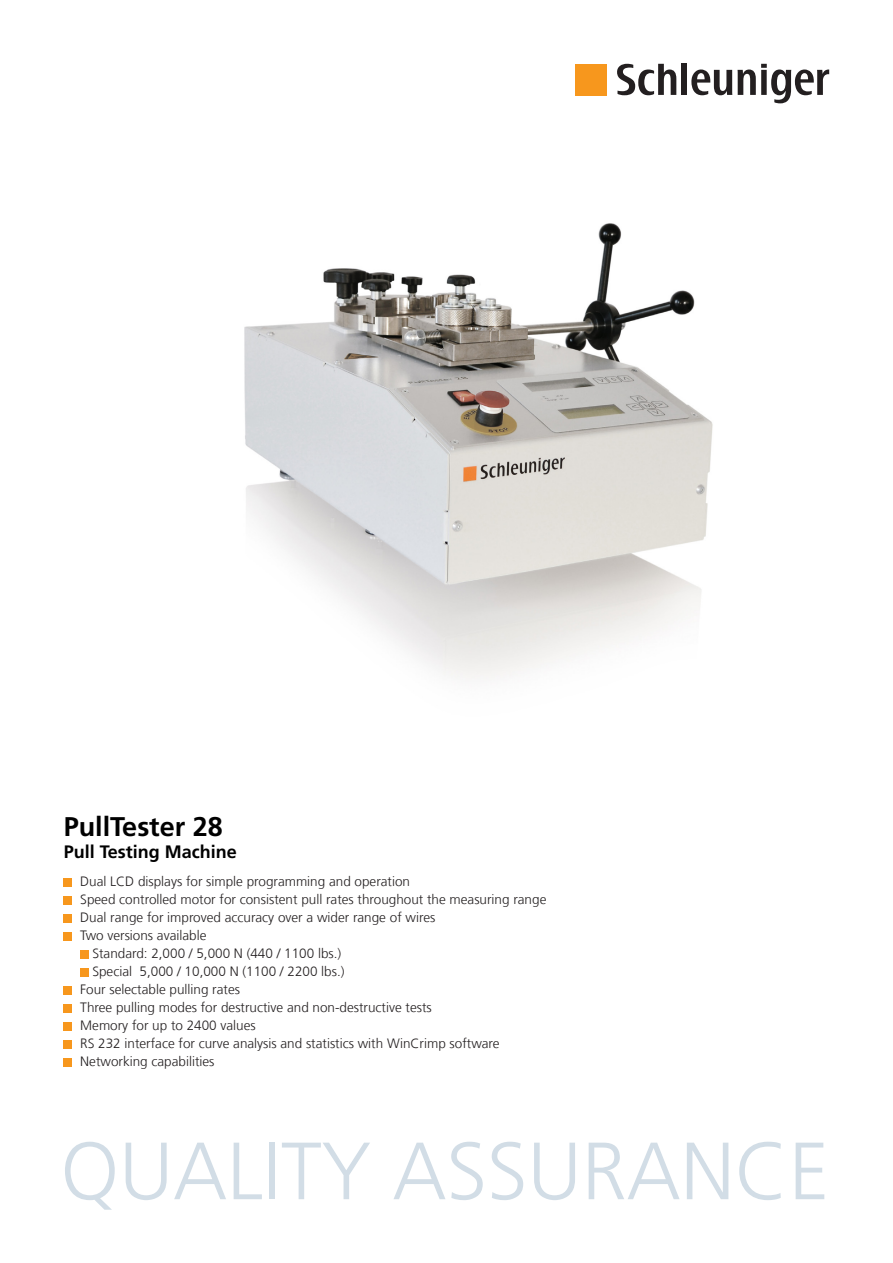
<style>
.page{position:relative;width:893px;height:1263px;background:#fff}
.page>*{position:absolute;margin:0;border:0;box-sizing:border-box;transform-origin:0 0}
.t1{font:300 81px "Frutiger LT Com";color:#d2dde6}
.t2{font:700 27px "Frutiger LT Com";color:#000}
.t3{font:700 18px "Frutiger LT Com";color:#000}
.copy{font:300 13.5px "Frutiger LT Com";color:#231f20}
</style>
<div class="page">
<div style="left:576px;top:64px;width:31px;height:31px;background:#f7971d"></div>
<div style="left:681px;top:64px;width:6px;height:31px;background:#231f20"></div>
<svg style="left:691px;top:64px;width:138px;height:39px"></svg>
<svg style="left:617px;top:64px;width:59px;height:31px"></svg>
<div style="left:64px;top:878px;width:8px;height:8px;background:#f7971d"></div>
<div style="left:64px;top:896px;width:8px;height:8px;background:#f7971d"></div>
<div style="left:64px;top:914px;width:8px;height:8px;background:#f7971d"></div>
<div style="left:64px;top:932px;width:8px;height:8px;background:#f7971d"></div>
<div style="left:80px;top:950px;width:9px;height:8px;background:#f7971d"></div>
<div style="left:80px;top:968px;width:9px;height:8px;background:#f7971d"></div>
<div style="left:64px;top:986px;width:8px;height:8px;background:#f7971d"></div>
<div style="left:64px;top:1004px;width:8px;height:8px;background:#f7971d"></div>
<div style="left:64px;top:1022px;width:8px;height:8px;background:#f7971d"></div>
<div style="left:64px;top:1040px;width:8px;height:8px;background:#f7971d"></div>
<div style="left:64px;top:1058px;width:8px;height:8px;background:#f7971d"></div>
<img style="left:244px;top:223px;width:469px;height:455px">
<p class="t2" style="left:64px;top:811px;width:161px">PullTester 28</p>
<p class="t3" style="left:64px;top:841px;width:175px">Pull Testing Machine</p>
<p class="copy" style="left:80px;top:874px;width:331px">Dual LCD displays for simple programming and operation</p>
<p class="copy" style="left:80px;top:892px;width:468px">Speed controlled motor for consistent pull rates throughout the measuring range</p>
<p class="copy" style="left:80px;top:910px;width:357px">Dual range for improved accuracy over a wider range of wires</p>
<p class="copy" style="left:80px;top:928px;width:128px">Two versions available</p>
<p class="copy" style="left:92px;top:946px;width:250px">Standard: 2,000 / 5,000 N (440 / 1100 lbs.)</p>
<p class="copy" style="left:92px;top:964px;width:254px">Special 5,000 / 10,000 N (1100 / 2200 lbs.)</p>
<p class="copy" style="left:80px;top:982px;width:161px">Four selectable pulling rates</p>
<p class="copy" style="left:80px;top:1000px;width:353px">Three pulling modes for destructive and non-destructive tests</p>
<p class="copy" style="left:80px;top:1018px;width:177px">Memory for up to 2400 values</p>
<p class="copy" style="left:80px;top:1036px;width:421px">RS 232 interface for curve analysis and statistics with WinCrimp software</p>
<p class="copy" style="left:80px;top:1054px;width:136px">Networking capabilities</p>
<p class="t1" style="left:61px;top:1124px;width:770px">QUALITY ASSURANCE</p>
</div>
